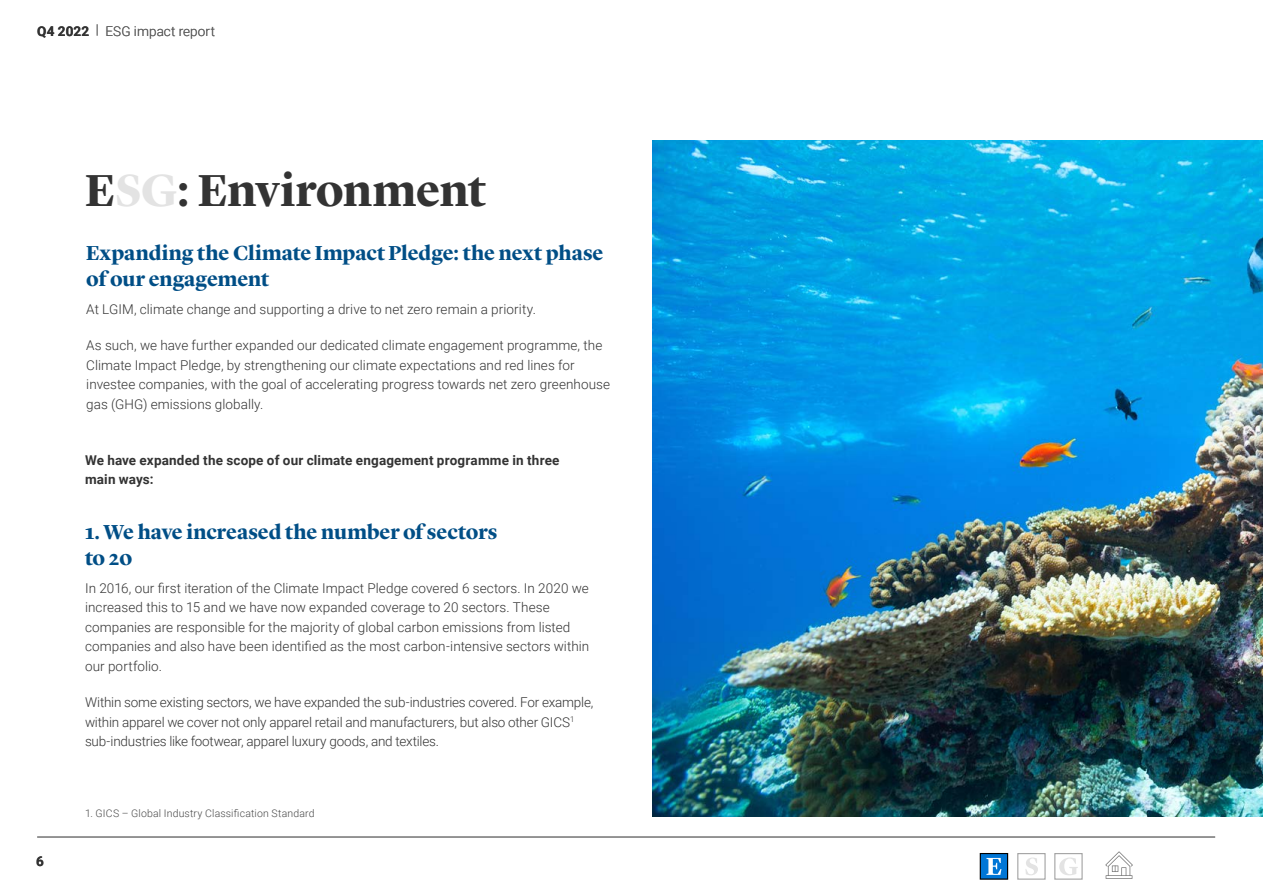
<style>
.page{position:relative;width:1263px;height:893px;background:#fff}
.page>*{position:absolute;margin:0;border:0;box-sizing:border-box;transform-origin:0 0}
.Inside_page_header{font:700 46.5px "Lyon Display";letter-spacing:-.01em;color:#333}
.Body_copy_and_chart{font:700 21px/25.5px "Lyon Display";letter-spacing:-.005em;color:#004e86}
.body_copy_standard{font:300 13.5px/19.5px "Roboto";color:#333}
.body_copy_bullet_poi{font:300 13.5px/19.5px "Roboto";letter-spacing:.005em;color:#333}
.body_copy_bullet_poi-2{font:700 13.5px/19.5px "Roboto";letter-spacing:.015em;color:#333}
.t1{font:300 13.5px "Roboto";letter-spacing:.01em;color:#5c5c5c}
.Source_7pt{font:300 10.5px "Roboto";letter-spacing:.015em;color:#484848}
.s1{font-weight:700;color:#333}
.s2{color:#e3e3e3}
</style>
<div class="page">
<hr style="left:37px;top:837px;width:1178px;height:1px;background:#737373">
<hr style="left:1106px;top:875px;width:26px;height:4px;background:#999">
<hr style="left:1106px;top:876px;width:26px;height:2px;background:#737373">
<svg style="left:1105px;top:851px;width:28px;height:25px"></svg>
<div style="left:1017px;top:853px;width:28px;height:27px;border:1px solid #a3a3a3"></div>
<svg style="left:1025px;top:857px;width:13px;height:18px"></svg>
<div style="left:1054px;top:853px;width:29px;height:27px;border:1px solid #a3a3a3"></div>
<svg style="left:1059px;top:857px;width:19px;height:18px"></svg>
<div style="left:980px;top:853px;width:28px;height:27px;background:#0076d6;border:1px solid #000"></div>
<svg style="left:986px;top:858px;width:15px;height:17px"></svg>
<img style="left:653px;top:140px;width:610px;height:676px">
<p class="t1" style="left:37px;top:21px;width:179px"><span class="s1">Q4 2022</span> | ESG impact report</p>
<p class="Inside_page_header" style="left:85px;top:155px;width:402px">E<span class="s2">SG</span>: Environment</p>
<p class="Body_copy_and_chart" style="left:86px;top:239px;width:519px">Expanding the Climate Impact Pledge: the next phase of our engagement</p>
<p class="body_copy_bullet_poi" style="left:86px;top:299px;width:451px">At LGIM, climate change and supporting a drive to net zero remain a priority.</p>
<p class="body_copy_bullet_poi" style="left:86px;top:335px;width:525px">As such, we have further expanded our dedicated climate engagement programme, the Climate Impact Pledge, by strengthening our climate expectations and red lines for investee companies, with the goal of accelerating progress towards net zero greenhouse gas (GHG) emissions globally.</p>
<p class="body_copy_bullet_poi-2" style="left:85px;top:449px;width:476px">We have expanded the scope of our climate engagement programme in three main ways:</p>
<p class="Body_copy_and_chart" style="left:85px;top:518px;width:414px">1. We have increased the number of sectors to 20</p>
<p class="body_copy_standard" style="left:85px;top:578px;width:506px">In 2016, our first iteration of the Climate Impact Pledge covered 6 sectors. In 2020 we increased this to 15 and we have now expanded coverage to 20 sectors. These companies are responsible for the majority of global carbon emissions from listed companies and also have been identified as the most carbon-intensive sectors within our portfolio.</p>
<p class="body_copy_standard" style="left:85px;top:692px;width:510px">Within some existing sectors, we have expanded the sub-industries covered. For example, within apparel we cover not only apparel retail and manufacturers, but also other GICS<sup>1 </sup>sub-industries like footwear, apparel luxury goods, and textiles.</p>
<p class="body_copy_bullet_poi-2" style="left:36px;top:851px;width:9px">6</p>
<p class="Source_7pt" style="left:85px;top:805px;width:231px">1. GICS – Global Industry Classification Standard</p>
</div>
